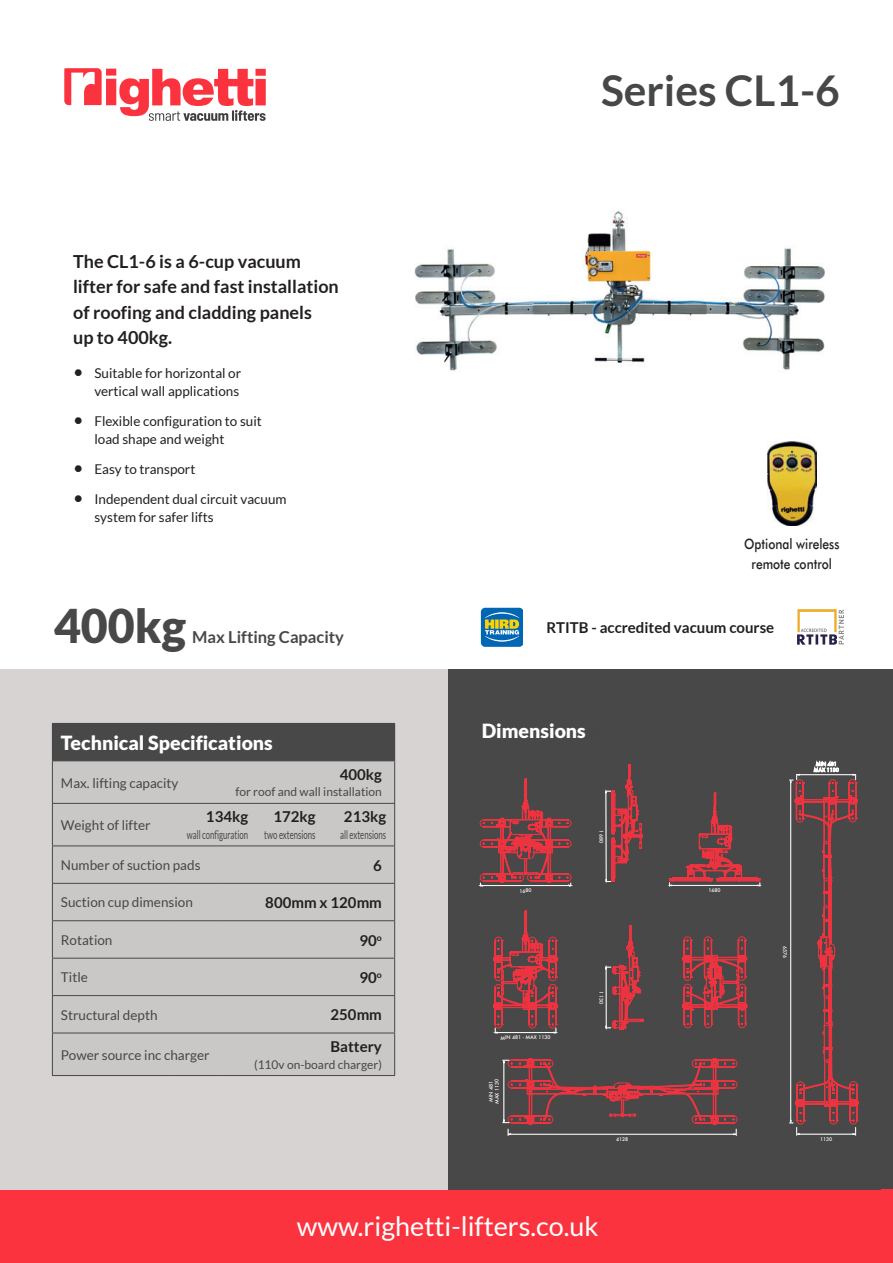
<style>
.page{position:relative;width:893px;height:1263px;background:#fff}
.page>*{position:absolute;margin:0;border:0;box-sizing:border-box;transform-origin:0 0}
.t1{font:900 46.5px "Lato";color:#474847}
.t2{font:700 42.45px "Lato";color:#464747}
.t3{font:27px "Lato";color:#fff}
.t4{font:900 19.5px "Lato";color:#fff}
.t5{font:700 18px/25.5px "Lato";color:#231f20}
.t6{font:700 16.5px "Lato";color:#474847}
.t7{font:700 15px "Lato";color:#231f20}
.t8{font:500 14.4px/19.5px "Futura BT";color:#231f20;text-align:center;scale:.83 1}
.t9{font:13.5px/18px "Lato";color:#231f20}
.t10{font:13.5px "Lato";color:#464747}
.t11{font:12px "Lato";color:#464747}
.t12{font:12px "Lato";color:#464747;scale:.65 1}
.t13{font:500 4.95px/5.8px "Futura";letter-spacing:-.005em;color:#fff;text-align:center}
.s1{font-size:18px}
.s2{font-weight:400;font-size:12px;color:#464747}
</style>
<div class="page">
<div style="left:0;top:1189px;width:893px;height:74px;background:#fb333e"></div>
<div style="left:448px;top:669px;width:445px;height:520px;background:#474847"></div>
<svg style="left:64px;top:68px;width:202px;height:53px"></svg>
<svg style="left:481px;top:608px;width:42px;height:39px"></svg>
<div style="left:0;top:669px;width:448px;height:520px;background:#d6d3d2"></div>
<svg style="left:797px;top:609px;width:47px;height:36px"></svg>
<div style="left:52px;top:723px;width:343px;height:38px;background:#474847"></div>
<div style="left:53px;top:761px;width:341px;height:314px;background:#cac7c7"></div>
<hr style="left:52px;top:761px;width:1px;height:42px;background:#464747">
<hr style="left:394px;top:761px;width:1px;height:42px;background:#464747">
<hr style="left:52px;top:803px;width:120px;height:1px;background:#464747">
<hr style="left:52px;top:804px;width:1px;height:41px;background:#464747">
<hr style="left:172px;top:803px;width:44px;height:1px;background:#464747">
<hr style="left:216px;top:803px;width:179px;height:1px;background:#464747">
<hr style="left:394px;top:804px;width:1px;height:41px;background:#464747">
<hr style="left:52px;top:845px;width:120px;height:1px;background:#464747">
<hr style="left:52px;top:846px;width:1px;height:37px;background:#464747">
<hr style="left:172px;top:845px;width:44px;height:1px;background:#464747">
<hr style="left:216px;top:845px;width:179px;height:1px;background:#464747">
<hr style="left:394px;top:846px;width:1px;height:37px;background:#464747">
<hr style="left:52px;top:883px;width:120px;height:1px;background:#464747">
<hr style="left:52px;top:884px;width:1px;height:36px;background:#464747">
<hr style="left:172px;top:883px;width:44px;height:1px;background:#464747">
<hr style="left:216px;top:883px;width:179px;height:1px;background:#464747">
<hr style="left:394px;top:884px;width:1px;height:36px;background:#464747">
<hr style="left:52px;top:920px;width:120px;height:1px;background:#464747">
<hr style="left:52px;top:921px;width:1px;height:37px;background:#464747">
<hr style="left:172px;top:920px;width:44px;height:1px;background:#464747">
<hr style="left:216px;top:920px;width:179px;height:1px;background:#464747">
<hr style="left:394px;top:921px;width:1px;height:37px;background:#464747">
<hr style="left:52px;top:958px;width:120px;height:1px;background:#464747">
<hr style="left:52px;top:958px;width:1px;height:37px;background:#464747">
<hr style="left:172px;top:958px;width:44px;height:1px;background:#464747">
<hr style="left:216px;top:958px;width:179px;height:1px;background:#464747">
<hr style="left:394px;top:958px;width:1px;height:37px;background:#464747">
<hr style="left:52px;top:995px;width:120px;height:1px;background:#464747">
<hr style="left:52px;top:996px;width:1px;height:37px;background:#464747">
<hr style="left:172px;top:995px;width:44px;height:1px;background:#464747">
<hr style="left:216px;top:995px;width:179px;height:1px;background:#464747">
<hr style="left:394px;top:996px;width:1px;height:37px;background:#464747">
<hr style="left:52px;top:1033px;width:120px;height:1px;background:#464747">
<hr style="left:52px;top:1033px;width:1px;height:42px;background:#464747">
<hr style="left:172px;top:1033px;width:44px;height:1px;background:#464747">
<hr style="left:216px;top:1033px;width:179px;height:1px;background:#464747">
<hr style="left:394px;top:1033px;width:1px;height:42px;background:#464747">
<hr style="left:52px;top:1075px;width:120px;height:1px;background:#464747">
<hr style="left:172px;top:1075px;width:44px;height:1px;background:#464747">
<hr style="left:216px;top:1075px;width:179px;height:1px;background:#464747">
<img style="left:768px;top:441px;width:48px;height:84px">
<svg style="left:503px;top:1058px;width:234px;height:77px"></svg>
<svg style="left:480px;top:778px;width:91px;height:108px"></svg>
<svg style="left:493px;top:911px;width:66px;height:122px"></svg>
<svg style="left:605px;top:764px;width:38px;height:118px"></svg>
<svg style="left:605px;top:925px;width:39px;height:105px"></svg>
<svg style="left:682px;top:936px;width:65px;height:92px"></svg>
<svg style="left:669px;top:793px;width:92px;height:93px"></svg>
<svg style="left:789px;top:760px;width:69px;height:375px"></svg>
<img style="left:414px;top:211px;width:411px;height:160px">
<p class="t5" style="left:73px;top:248px;width:267px">The CL1-6 is a 6-cup vacuum lifter for safe and fast installation of roofing and cladding panels<br>up to 400kg.</p>
<p class="t9" style="left:73px;top:364px;width:170px;text-align:right"><span class="s1">•</span> Suitable for horizontal or vertical wall applications</p>
<p class="t9" style="left:94px;top:412px;width:169px;text-indent:-21px"><span class="s1">•</span> Flexible configuration to suit load shape and weight</p>
<p class="t9" style="left:73px;top:460px;width:124px"><span class="s1">•</span> Easy to transport</p>
<p class="t9" style="left:94px;top:490px;width:194px;text-indent:-21px"><span class="s1">•</span> Independent dual circuit vacuum system for safer lifts</p>
<p class="t1" style="left:54px;top:599px;width:134px">400kg</p>
<p class="t6" style="left:192px;top:628px;width:153px">Max Lifting Capacity</p>
<p class="t4" style="left:61px;top:731px;width:213px">Technical Specifications</p>
<p class="t10" style="left:61px;top:775px;width:119px">Max. lifting capacity</p>
<p class="t7" style="left:340px;top:766px;width:44px">400kg</p>
<p class="t11" style="left:235px;top:785px;width:148px">for roof and wall installation</p>
<p class="t7" style="left:206px;top:808px;width:44px">134kg</p>
<p class="t7" style="left:273px;top:808px;width:44px">172kg</p>
<p class="t7" style="left:344px;top:808px;width:44px">213kg</p>
<p class="t12" style="left:187px;top:828px;width:96px">wall configuration</p>
<p class="t12" style="left:264px;top:828px;width:80px">two extensions</p>
<p class="t12" style="left:340px;top:828px;width:72px">all extensions</p>
<p class="t10" style="left:61px;top:858px;width:141px">Number of suction pads</p>
<p class="t7" style="left:373px;top:856px;width:10px">6</p>
<p class="t10" style="left:61px;top:895px;width:133px">Suction cup dimension</p>
<p class="t7" style="left:265px;top:894px;width:118px">800mm x 120mm</p>
<p class="t10" style="left:61px;top:932px;width:53px">Rotation</p>
<p class="t7" style="left:360px;top:931px;width:24px">90<sup>o</sup></p>
<p class="t10" style="left:61px;top:970px;width:28px">Title</p>
<p class="t7" style="left:360px;top:969px;width:24px">90<sup>o</sup></p>
<p class="t10" style="left:61px;top:1007px;width:98px">Structural depth</p>
<p class="t7" style="left:331px;top:1006px;width:53px">250mm</p>
<p class="t10" style="left:61px;top:1047px;width:150px">Power source inc charger</p>
<p class="t10" style="left:61px;top:818px;width:91px">Weight of lifter</p>
<p class="t7" style="left:331px;top:1038px;width:53px">Battery</p>
<p class="t11" style="left:254px;top:1057px;width:129px">(110v on-board charger)</p>
<p class="t2" style="left:601px;top:66px;width:240px">Series CL1-6</p>
<p class="t8" style="left:744px;top:534px;width:116px">Optional wireless remote control</p>
<p class="t7" style="left:546px;top:619px;width:229px">RTITB - accredited vacuum course</p>
<p class="t4" style="left:482px;top:719px;width:120px">Dimensions<span class="s2">???</span></p>
<p class="t13" style="left:519px;top:888px;width:14px">1680</p>
<p class="t13" style="left:500px;top:1034px;width:52px">MIN 481 - MAX 1130</p>
<p class="t13" style="left:488px;top:1104px;width:27px;rotate:-90deg">MIN 481<br>MAX 1130</p>
<p class="t13" style="left:604px;top:830px;width:14px;rotate:90deg">1680</p>
<p class="t13" style="left:604px;top:991px;width:14px;rotate:90deg">1130</p>
<p class="t13" style="left:616px;top:1136px;width:14px">4128</p>
<p class="t13" style="left:708px;top:887px;width:14px">1680</p>
<p class="t13" style="left:788px;top:945px;width:14px;rotate:90deg">6576</p>
<p class="t13" style="left:820px;top:1136px;width:14px">1130</p>
<h3 class="t3" style="left:297px;top:1211px;width:304px">www.righetti-lifters.co.uk</h3>
</div>
